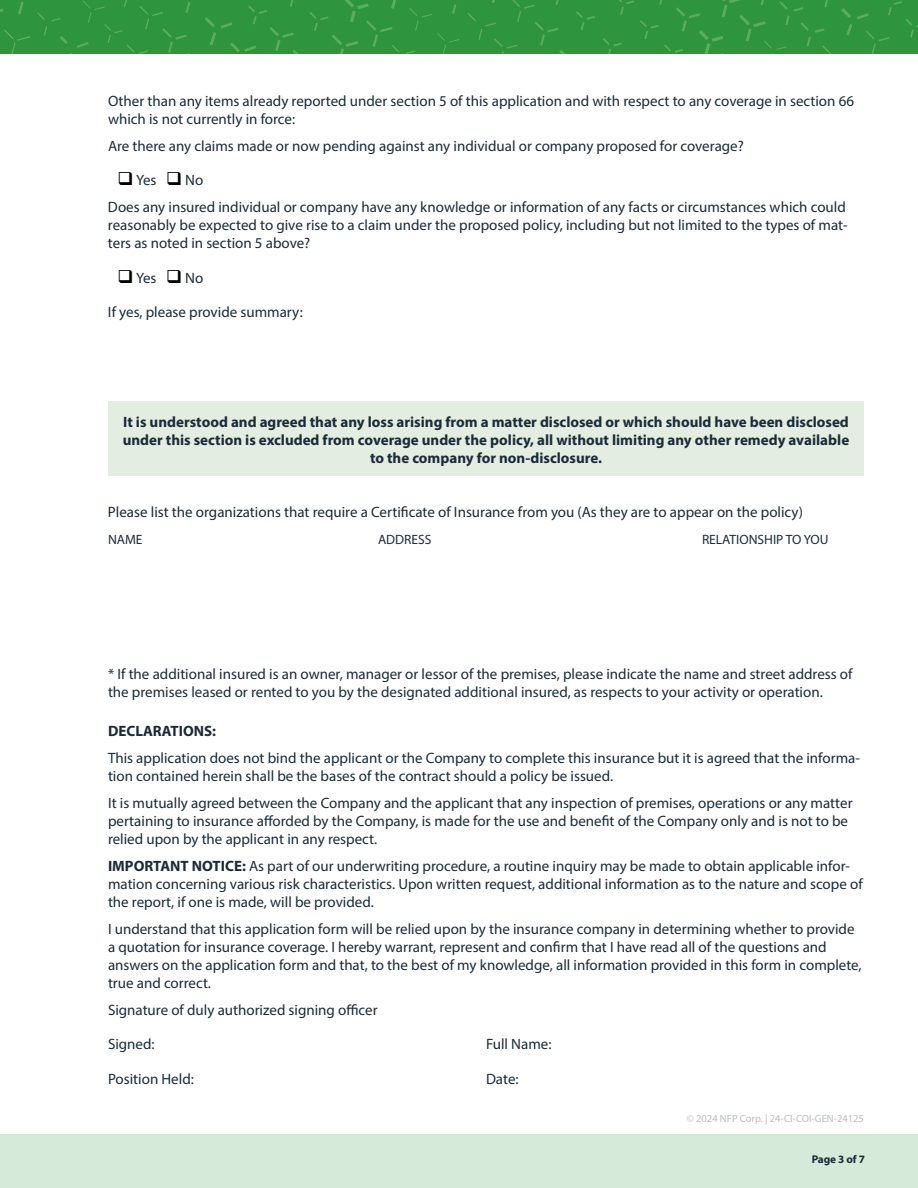
<style>
.page{position:relative;width:918px;height:1188px;background:#fff}
.page>*{position:absolute;margin:0;border:0;box-sizing:border-box;transform-origin:0 0}
.t1{font:15px/18px "Myriad Pro";color:#1c2b39}
.t2{font:700 15px/18px "Myriad Pro";color:#1c2b39;text-align:center}
.t3{font:13.5px "Myriad Pro";color:#1c2b39}
.t4{font:700 11.25px "Myriad Pro";letter-spacing:-.01em;color:#1c2b39}
.t5{font:10.5px "Myriad Pro";color:#bcbec0}
.s1{color:#000}
.s2{font-weight:700}
</style>
<div class="page">
<div style="left:0;top:0;width:918px;height:54px;background:#2e953e"></div>
<div style="left:0;top:1134px;width:918px;height:54px;background:#d6ead9"></div>
<div style="left:108px;top:402px;width:756px;height:74px;background:#e4ede1"></div>
<p class="t1" style="left:108px;top:91px;width:748px">Other than any items already reported under section 5 of this application and with respect to any coverage in section 66 which is not currently in force:</p>
<p class="t1" style="left:108px;top:136px;width:637px">Are there any claims made or now pending against any individual or company proposed for coverage?</p>
<p class="t1" style="left:108px;top:166px;width:739px;line-height:27px;text-indent:10px"><span class="s1">❑</span> Yes <span class="s1">❑</span> No<br>Does any insured individual or company have any knowledge or information of any facts or circumstances which could</p>
<p class="t1" style="left:108px;top:216px;width:741px">reasonably be expected to give rise to a claim under the proposed policy, including but not limited to the types of mat&shy;ters as noted in section 5 above?</p>
<p class="t1" style="left:118px;top:268px;width:87px"><span class="s1">❑</span> Yes <span class="s1">❑</span> No</p>
<p class="t1" style="left:108px;top:303px;width:196px">If yes, please provide summary:</p>
<p class="t2" style="left:123px;top:412px;width:728px">It is understood and agreed that any loss arising from a matter disclosed or which should have been disclosed under this section is excluded from coverage under the policy, all without limiting any other remedy available to the company for non-disclosure.</p>
<p class="t1" style="left:108px;top:502px;width:696px">Please list the organizations that require a Certificate of Insurance from you (As they are to appear on the policy)</p>
<p class="t3" style="left:108px;top:531px;width:36px">NAME</p>
<p class="t3" style="left:378px;top:531px;width:55px">ADDRESS</p>
<p class="t3" style="left:702px;top:531px;width:128px">RELATIONSHIP TO YOU</p>
<p class="t1" style="left:108px;top:664px;width:746px">* If the additional insured is an owner, manager or lessor of the premises, please indicate the name and street address of the premises leased or rented to you by the designated additional insured, as respects to your activity or operation.</p>
<p class="t2" style="left:108px;top:721px;width:110px">DECLARATIONS:</p>
<p class="t1" style="left:108px;top:748px;width:754px">This application does not bind the applicant or the Company to complete this insurance but it is agreed that the informa&shy;tion contained herein shall be the bases of the contract should a policy be issued.</p>
<p class="t1" style="left:108px;top:793px;width:746px">It is mutually agreed between the Company and the applicant that any inspection of premises, operations or any matter pertaining to insurance afforded by the Company, is made for the use and benefit of the Company only and is not to be relied upon by the applicant in any respect.</p>
<p class="t1" style="left:108px;top:856px;width:756px"><span class="s2">IMPORTANT NOTICE:</span> As part of our underwriting procedure, a routine inquiry may be made to obtain applicable infor&shy;mation concerning various risk characteristics. Upon written request, additional information as to the nature and scope of the report, if one is made, will be provided.</p>
<p class="t1" style="left:108px;top:919px;width:755px">I understand that this application form will be relied upon by the insurance company in determining whether to provide a quotation for insurance coverage. I hereby warrant, represent and confirm that I have read all of the questions and answers on the application form and that, to the best of my knowledge, all information provided in this form in complete, true and correct.</p>
<p class="t1" style="left:108px;top:1000px;width:271px">Signature of duly authorized signing officer</p>
<p class="t1" style="left:108px;top:1035px;width:48px">Signed:</p>
<p class="t1" style="left:486px;top:1035px;width:67px">Full Name:</p>
<p class="t1" style="left:108px;top:1069px;width:87px">Position Held:</p>
<p class="t1" style="left:486px;top:1069px;width:34px">Date:</p>
<p class="t5" style="left:687px;top:1112px;width:179px">© 2024 NFP Corp. | 24-CI-COI-GEN-24125</p>
<p class="t4" style="left:812px;top:1152px;width:55px">Page 3 of 7</p>
</div>
